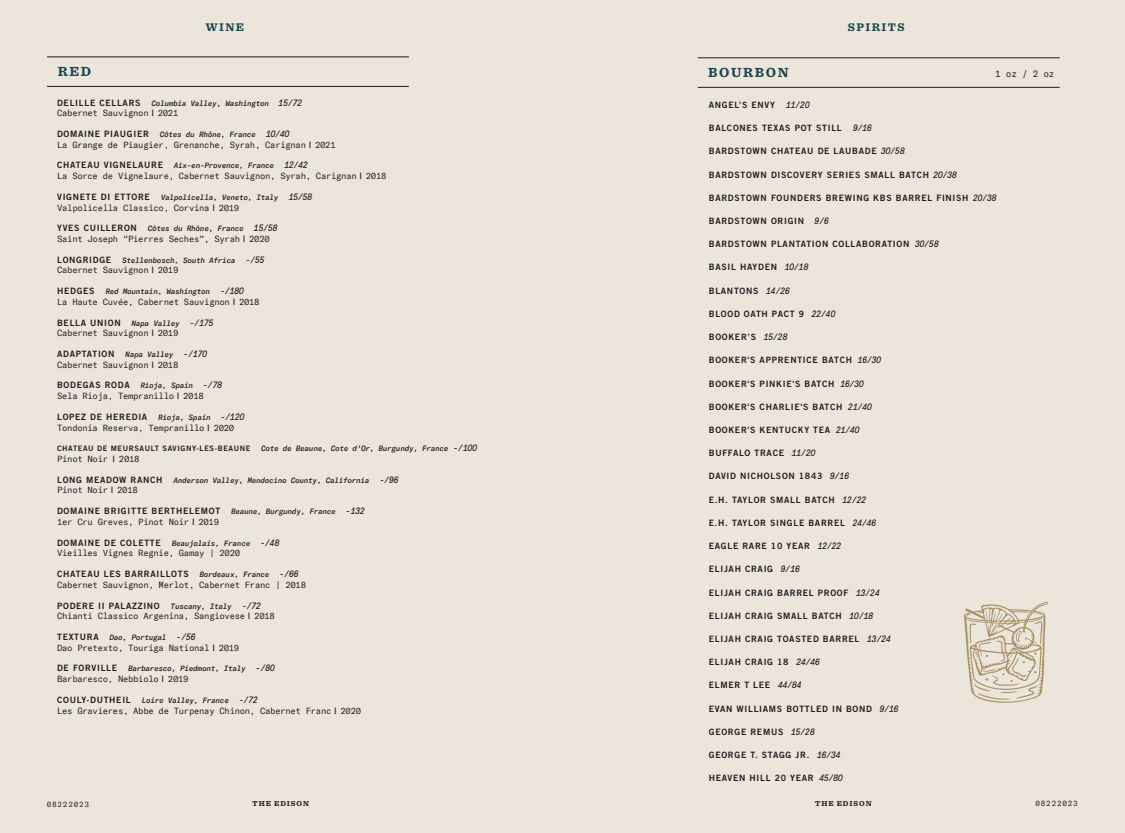
<style>
.page{position:relative;width:1125px;height:833px;background:#fff}
.page>*{position:absolute;margin:0;border:0;box-sizing:border-box;transform-origin:0 0}
.t1{font:700 13.75px "Sentinel";letter-spacing:.12em;color:#1b4750}
.t2{font:700 11.62px "Sentinel";letter-spacing:.12em;color:#1b4750}
.t3{font:9.25px "GT America Mono";color:#231f20}
.t4{font:8.75px "Trade Gothic LT Pro Bd 2";letter-spacing:.08em;color:#231f20}
.t5{font:8.75px "GT America Mono";letter-spacing:-.04em;color:#231f20}
.t6{font:italic 500 7.5px "GT America Mono";letter-spacing:-.04em;color:#231f20}
.t7{font:700 7.5px "Sentinel";letter-spacing:.12em;color:#231f20}
.t8{font:7.5px "GT America Mono";letter-spacing:.1em;color:#231f20}
.s1{font-family:"Trade Gothic LT Pro Bd 2";font-weight:400;font-style:normal;font-size:8.75px}
.s2{font-family:"GT Pressura Mono";font-weight:400;font-size:9.25px}
.s3{font-family:"Trade Gothic LT Pro Bd 2"}
.s4{font-family:"GT America Mono";font-weight:500;font-style:italic;font-size:7.5px}
.s5{font-family:"GT Pressura Mono";font-style:italic;font-size:9.25px}
.s6{font-family:"Trade Gothic LT Pro Bd 2";font-weight:400;font-style:normal}
</style>
<div class="page">
<div style="left:0;top:0;width:574px;height:832px;background:#ece5dc"></div>
<hr style="left:47px;top:86px;width:362px;height:1px;background:#231f20">
<hr style="left:47px;top:56px;width:362px;height:1px;background:#231f20">
<div style="left:551px;top:0;width:574px;height:832px;background:#ece5dc"></div>
<svg style="left:964px;top:601px;width:84px;height:101px"></svg>
<hr style="left:698px;top:87px;width:362px;height:1px;background:#231f20">
<hr style="left:698px;top:57px;width:362px;height:1px;background:#231f20">
<h1 class="t1" style="left:58px;top:61px;width:35px">RED</h1>
<h2 class="t2" style="left:205px;top:18px;width:40px">WINE</h2>
<p class="t6" style="left:57px;top:99px;width:247px"><span class="s1">DELILLE CELLARS</span> Columbia Valley, Washington <span class="s2">15/72</span></p>
<p class="t5" style="left:57px;top:108px;width:123px">Cabernet Sauvignon <span class="s3">|</span> 2021</p>
<p class="t6" style="left:57px;top:130px;width:234px"><span class="s1">DOMAINE PIAUGIER</span> Côtes du Rhône, France <span class="s2">10/40</span></p>
<p class="t5" style="left:57px;top:140px;width:280px">La Grange de Piaugier, Grenanche, Syrah, Carignan <span class="s3">|</span> 2021</p>
<p class="t6" style="left:57px;top:161px;width:252px"><span class="s1">CHATEAU VIGNELAURE</span> Aix-en-Provence, France <span class="s2">12/42</span></p>
<p class="t5" style="left:57px;top:171px;width:331px">La Sorce de Vignelaure, Cabernet Sauvignon, Syrah, Carignan <span class="s3">|</span> 2018</p>
<p class="t6" style="left:57px;top:193px;width:257px"><span class="s1">VIGNETE DI ETTORE</span> Valpolicella, Veneto, Italy <span class="s2">15/58</span></p>
<p class="t5" style="left:57px;top:202px;width:184px">Valpolicella Classico, Corvina <span class="s3">|</span> 2019</p>
<p class="t6" style="left:57px;top:224px;width:222px"><span class="s1">YVES CUILLERON</span> Côtes du Rhône, France <span class="s2">15/58</span></p>
<p class="t5" style="left:57px;top:234px;width:214px">Saint Joseph “Pierres Seches”, Syrah <span class="s3">|</span> 2020</p>
<p class="t6" style="left:57px;top:256px;width:209px"><span class="s1">LONGRIDGE</span> Stellenbosch, South Africa <span class="s2">-/55</span></p>
<p class="t5" style="left:57px;top:265px;width:123px">Cabernet Sauvignon <span class="s3">|</span> 2019</p>
<p class="t6" style="left:57px;top:287px;width:188px"><span class="s1">HEDGES</span> Red Mountain, Washington <span class="s2">-/180</span></p>
<p class="t5" style="left:57px;top:297px;width:204px">La Haute Cuvée, Cabernet Sauvignon <span class="s3">|</span> 2018</p>
<p class="t4" style="left:57px;top:317px;width:158px">BELLA UNION <span class="s4">Napa Valley</span> <span class="s5">-/175</span></p>
<p class="t5" style="left:57px;top:328px;width:123px">Cabernet Sauvignon <span class="s3">|</span> 2019</p>
<p class="t4" style="left:57px;top:348px;width:152px">ADAPTATION <span class="s4">Napa Valley</span> <span class="s5">-/170</span></p>
<p class="t5" style="left:57px;top:360px;width:123px">Cabernet Sauvignon <span class="s3">|</span> 2018</p>
<p class="t4" style="left:57px;top:380px;width:167px">BODEGAS RODA <span class="s4">Rioja, Spain</span> <span class="s5">-/78</span></p>
<p class="t5" style="left:57px;top:391px;width:148px">Sela Rioja, Tempranillo <span class="s3">|</span> 2018</p>
<p class="t4" style="left:57px;top:411px;width:189px">LOPEZ DE HEREDIA <span class="s4">Rioja, Spain</span> <span class="s5">-/120</span></p>
<p class="t5" style="left:57px;top:422px;width:179px">Tondonia Reserva, Tempranillo <span class="s3">|</span> 2020</p>
<p class="t6" style="left:57px;top:444px;width:422px"><span class="s6">CHATEAU DE MEURSAULT SAVIGNY-LES-BEAUNE</span> Cote de Beaune, Cote d'Or, Burgundy, France <span class="s2">-/100</span></p>
<p class="t5" style="left:57px;top:454px;width:84px">Pinot Noir <span class="s3">|</span> 2018</p>
<p class="t6" style="left:57px;top:476px;width:343px"><span class="s1">LONG MEADOW RANCH</span> Anderson Valley, Mendocino County, California <span class="s2">-/96</span></p>
<p class="t5" style="left:57px;top:485px;width:82px">Pinot Noir <span class="s3">|</span> 2018</p>
<p class="t4" style="left:57px;top:505px;width:309px">DOMAINE BRIGITTE BERTHELEMOT <span class="s4">Beaune, Burgundy, France</span> <span class="s5">-132</span></p>
<p class="t5" style="left:57px;top:517px;width:163px">1er Cru Greves, Pinot Noir <span class="s3">|</span> 2019</p>
<p class="t6" style="left:57px;top:538px;width:224px"><span class="s1">DOMAINE DE COLETTE</span> Beaujolais, France <span class="s2">-/48</span></p>
<p class="t5" style="left:57px;top:548px;width:185px">Vieilles Vignes Regnie, Gamay | 2020</p>
<p class="t4" style="left:57px;top:568px;width:243px">CHATEAU LES BARRAILLOTS <span class="s4">Bordeaux, France</span> <span class="s5">-/66</span></p>
<p class="t5" style="left:57px;top:579px;width:251px">Cabernet Sauvignon, Merlot, Cabernet Franc | 2018</p>
<p class="t4" style="left:57px;top:600px;width:205px">PODERE II PALAZZINO <span class="s4">Tuscany, Italy</span> <span class="s5">-/72</span></p>
<p class="t5" style="left:57px;top:611px;width:219px">Chianti Classico Argenina, Sangiovese <span class="s3">|</span> 2018</p>
<p class="t6" style="left:57px;top:633px;width:140px"><span class="s1">TEXTURA</span> Dao, Portugal <span class="s2">-/56</span></p>
<p class="t5" style="left:57px;top:642px;width:184px">Dao Pretexto, Touriga National <span class="s3">|</span> 2019</p>
<p class="t6" style="left:57px;top:664px;width:219px"><span class="s1">DE FORVILLE</span> Barbaresco, Piedmont, Italy <span class="s2">-/80</span></p>
<p class="t5" style="left:57px;top:674px;width:133px">Barbaresco, Nebbiolo <span class="s3">|</span> 2019</p>
<p class="t6" style="left:57px;top:695px;width:202px"><span class="s1">COULY-DUTHEIL</span> Loire Valley, France <span class="s2">-/72</span></p>
<p class="t5" style="left:57px;top:705px;width:306px">Les Gravieres, Abbe de Turpenay Chinon, Cabernet Franc <span class="s3">|</span> 2020</p>
<p class="t8" style="left:47px;top:800px;width:44px">08222023</p>
<p class="t7" style="left:253px;top:797px;width:58px">THE EDISON</p>
<h2 class="t2" style="left:848px;top:18px;width:58px">SPIRITS</h2>
<h1 class="t1" style="left:708px;top:62px;width:82px">BOURBON</h1>
<p class="t3" style="left:995px;top:68px;width:61px">1 oz / 2 oz</p>
<p class="t4" style="left:709px;top:99px;width:102px">ANGEL’S ENVY <span class="s5">11/20</span></p>
<p class="t4" style="left:709px;top:123px;width:165px">BALCONES TEXAS POT STILL <span class="s5">9/16</span></p>
<p class="t4" style="left:709px;top:146px;width:197px">BARDSTOWN CHATEAU DE LAUBADE <span class="s5">30/58</span></p>
<p class="t4" style="left:709px;top:169px;width:250px">BARDSTOWN DISCOVERY SERIES SMALL BATCH <span class="s5">20/38</span></p>
<p class="t4" style="left:709px;top:192px;width:289px">BARDSTOWN FOUNDERS BREWING KBS BARREL FINISH <span class="s5">20/38</span></p>
<p class="t4" style="left:709px;top:215px;width:121px">BARDSTOWN ORIGIN <span class="s5">9/6</span></p>
<p class="t4" style="left:709px;top:239px;width:231px">BARDSTOWN PLANTATION COLLABORATION <span class="s5">30/58</span></p>
<p class="t4" style="left:709px;top:262px;width:101px">BASIL HAYDEN <span class="s5">10/18</span></p>
<p class="t4" style="left:709px;top:285px;width:83px">BLANTONS <span class="s5">14/26</span></p>
<p class="t4" style="left:709px;top:308px;width:128px">BLOOD OATH PACT 9 <span class="s5">22/40</span></p>
<p class="t4" style="left:709px;top:331px;width:80px">BOOKER’S <span class="s5">15/28</span></p>
<p class="t4" style="left:709px;top:355px;width:174px">BOOKER'S APPRENTICE BATCH <span class="s5">16/30</span></p>
<p class="t4" style="left:709px;top:378px;width:157px">BOOKER'S PINKIE'S BATCH <span class="s5">16/30</span></p>
<p class="t4" style="left:709px;top:401px;width:165px">BOOKER'S CHARLIE'S BATCH <span class="s5">21/40</span></p>
<p class="t4" style="left:709px;top:424px;width:152px">BOOKER'S KENTUCKY TEA <span class="s5">21/40</span></p>
<p class="t4" style="left:709px;top:447px;width:108px">BUFFALO TRACE <span class="s5">11/20</span></p>
<p class="t4" style="left:709px;top:471px;width:142px">DAVID NICHOLSON 1843 <span class="s5">9/16</span></p>
<p class="t4" style="left:709px;top:494px;width:159px">E.H. TAYLOR SMALL BATCH <span class="s5">12/22</span></p>
<p class="t4" style="left:709px;top:517px;width:169px">E.H. TAYLOR SINGLE BARREL <span class="s5">24/46</span></p>
<p class="t4" style="left:709px;top:540px;width:134px">EAGLE RARE 10 YEAR <span class="s5">12/22</span></p>
<p class="t4" style="left:709px;top:563px;width:92px">ELIJAH CRAIG <span class="s5">9/16</span></p>
<p class="t4" style="left:709px;top:587px;width:172px">ELIJAH CRAIG BARREL PROOF <span class="s5">13/24</span></p>
<p class="t4" style="left:709px;top:610px;width:166px">ELIJAH CRAIG SMALL BATCH <span class="s5">10/18</span></p>
<p class="t4" style="left:709px;top:633px;width:184px">ELIJAH CRAIG TOASTED BARREL <span class="s5">13/24</span></p>
<p class="t4" style="left:709px;top:656px;width:113px">ELIJAH CRAIG 18 <span class="s5">24/46</span></p>
<p class="t4" style="left:709px;top:680px;width:94px">ELMER T LEE <span class="s5">44/84</span></p>
<p class="t4" style="left:709px;top:703px;width:191px">EVAN WILLIAMS BOTTLED IN BOND <span class="s5">9/16</span></p>
<p class="t4" style="left:709px;top:726px;width:107px">GEORGE REMUS <span class="s5">15/28</span></p>
<p class="t4" style="left:709px;top:749px;width:133px">GEORGE T. STAGG JR. <span class="s5">16/34</span></p>
<p class="t4" style="left:709px;top:772px;width:136px">HEAVEN HILL 20 YEAR <span class="s5">45/80</span></p>
<p class="t7" style="left:815px;top:797px;width:58px">THE EDISON</p>
<p class="t8" style="left:1036px;top:799px;width:44px">08222023</p>
</div>
